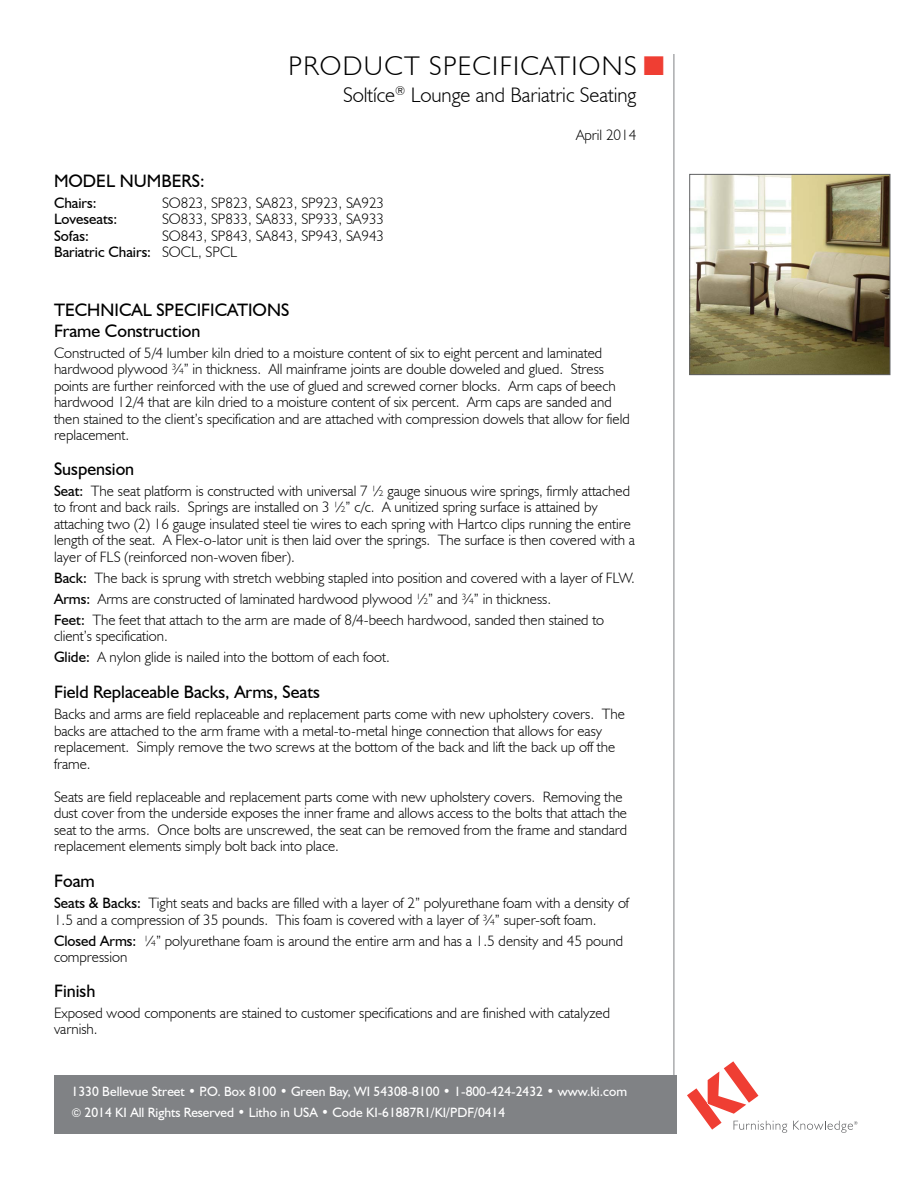
<style>
.page{position:relative;width:918px;height:1188px;background:#fff}
.page>*{position:absolute;margin:0;border:0;box-sizing:border-box;transform-origin:0 0}
.t1{font:41.1px "Times New Roman";color:#ef3e33}
.t2{font:300 27px "Humanist 521 BT";letter-spacing:.05em;color:#000}
.t3{font:300 21px "Humanist 521 BT";color:#000}
.t4{font:18px/21px "Humanist 521 BT";color:#000}
.t5{font:300 15px/16.5px "Humanist 521 BT";color:#000}
.t6{font:15px "Humanist 521 BT";color:#000}
.t7{font:13.5px/21px "Humanist 521 BT";color:#fff}
.s1{font-weight:400}
.s2{font-size:12px}
</style>
<div class="page">
<hr style="left:674px;top:54px;width:1px;height:1080px;background:#808285">
<img style="left:692px;top:176px;width:196px;height:197px">
<div style="left:690px;top:174px;width:200px;height:201px;border:1px solid #5f6062"></div>
<div style="left:54px;top:1076px;width:622px;height:58px;background:#808285"></div>
<svg style="left:687px;top:1061px;width:100px;height:72px"></svg>
<svg style="left:793px;top:1121px;width:64px;height:12px"></svg>
<h2 class="t2" style="left:289px;top:49px;width:349px">PRODUCT SPECIFICATIONS</h2>
<h3 class="t3" style="left:343px;top:81px;width:295px">Soltíce<sup>®</sup> Lounge and Bariatric Seating</h3>
<p class="t5" style="left:576px;top:126px;width:62px">April 2014</p>
<h1 class="t1" style="left:641px;top:33px;width:26px">■</h1>
<p class="t4" style="left:54px;top:170px;width:152px">MODEL NUMBERS:</p>
<p class="t6" style="left:54px;top:193px;width:44px">Chairs:</p>
<p class="t5" style="left:162px;top:194px;width:224px">SO823, SP823, SA823, SP923, SA923</p>
<p class="t6" style="left:54px;top:210px;width:65px">Loveseats:</p>
<p class="t5" style="left:162px;top:210px;width:224px">SO833, SP833, SA833, SP933, SA933</p>
<p class="t6" style="left:54px;top:226px;width:36px">Sofas:</p>
<p class="t5" style="left:54px;top:227px;width:332px;text-indent:108px">SO843, SP843, SA843, SP943, SA943<br><span class="s1">Bariatric Chairs:</span> SOCL, SPCL</p>
<p class="t4" style="left:54px;top:299px;width:237px">TECHNICAL SPECIFICATIONS<br>Frame Construction</p>
<p class="t5" style="left:54px;top:344px;width:577px">Constructed of 5/4 lumber kiln dried to a moisture content of six to eight percent and laminated hardwood plywood ¾” in thickness. All mainframe joints are double doweled and glued. Stress points are further reinforced with the use of glued and screwed corner blocks. Arm caps of beech hardwood 12/4 that are kiln dried to a moisture content of six percent. Arm caps are sanded and then stained to the client’s specification and are attached with compression dowels that allow for field replacement.</p>
<p class="t4" style="left:54px;top:458px;width:82px">Suspension</p>
<p class="t5" style="left:54px;top:482px;width:583px"><span class="s1">Seat:</span> The seat platform is constructed with universal 7 ½ gauge sinuous wire springs, firmly attached to front and back rails. Springs are installed on 3 ½” c/c. A unitized spring surface is attained by attaching two (2) 16 gauge insulated steel tie wires to each spring with Hartco clips running the entire length of the seat. A Flex-o-lator unit is then laid over the springs. The surface is then covered with a layer of FLS (reinforced non-woven fiber).</p>
<p class="t5" style="left:54px;top:567px;width:582px;line-height:21px"><span class="s1">Back:</span> The back is sprung with stretch webbing stapled into position and covered with a layer of FLW.<br><span class="s1">Arms:</span> Arms are constructed of laminated hardwood plywood ½” and ¾” in thickness.<br><span class="s1">Feet:</span> The feet that attach to the arm are made of 8/4-beech hardwood, sanded then stained to</p>
<p class="t5" style="left:54px;top:625px;width:337px;line-height:21px">client’s specification.<br><span class="s1">Glide:</span> A nylon glide is nailed into the bottom of each foot.</p>
<p class="t4" style="left:54px;top:681px;width:267px">Field Replaceable Backs, Arms, Seats</p>
<p class="t5" style="left:54px;top:705px;width:572px">Backs and arms are field replaceable and replacement parts come with new upholstery covers. The backs are attached to the arm frame with a metal-to-metal hinge connection that allows for easy replacement. Simply remove the two screws at the bottom of the back and lift the back up off the frame.</p>
<p class="t5" style="left:54px;top:788px;width:575px">Seats are field replaceable and replacement parts come with new upholstery covers. Removing the dust cover from the underside exposes the inner frame and allows access to the bolts that attach the seat to the arms. Once bolts are unscrewed, the seat can be removed from the frame and standard replacement elements simply bolt back into place.</p>
<p class="t4" style="left:54px;top:870px;width:42px">Foam</p>
<p class="t5" style="left:54px;top:894px;width:577px"><span class="s1">Seats &amp; Backs:</span> Tight seats and backs are filled with a layer of 2” polyurethane foam with a density of<br>1.5 and a compression of 35 pounds. This foam is covered with a layer of ¾” super-soft foam.</p>
<p class="t5" style="left:54px;top:932px;width:571px"><span class="s1">Closed Arms:</span> ¼” polyurethane foam is around the entire arm and has a 1.5 density and 45 pound compression</p>
<p class="t4" style="left:54px;top:980px;width:43px">Finish</p>
<p class="t5" style="left:54px;top:1004px;width:558px">Exposed wood components are stained to customer specifications and are finished with catalyzed varnish.</p>
<p class="t7" style="left:72px;top:1081px;width:557px">1330 Bellevue Street • P.O. Box 8100 • Green Bay, WI 54308-8100 • 1-800-424-2432 • www.ki.com <span class="s2">©</span> 2014 KI All Rights Reserved • Litho in USA • Code KI-61887R1/KI/PDF/0414</p>
</div>
